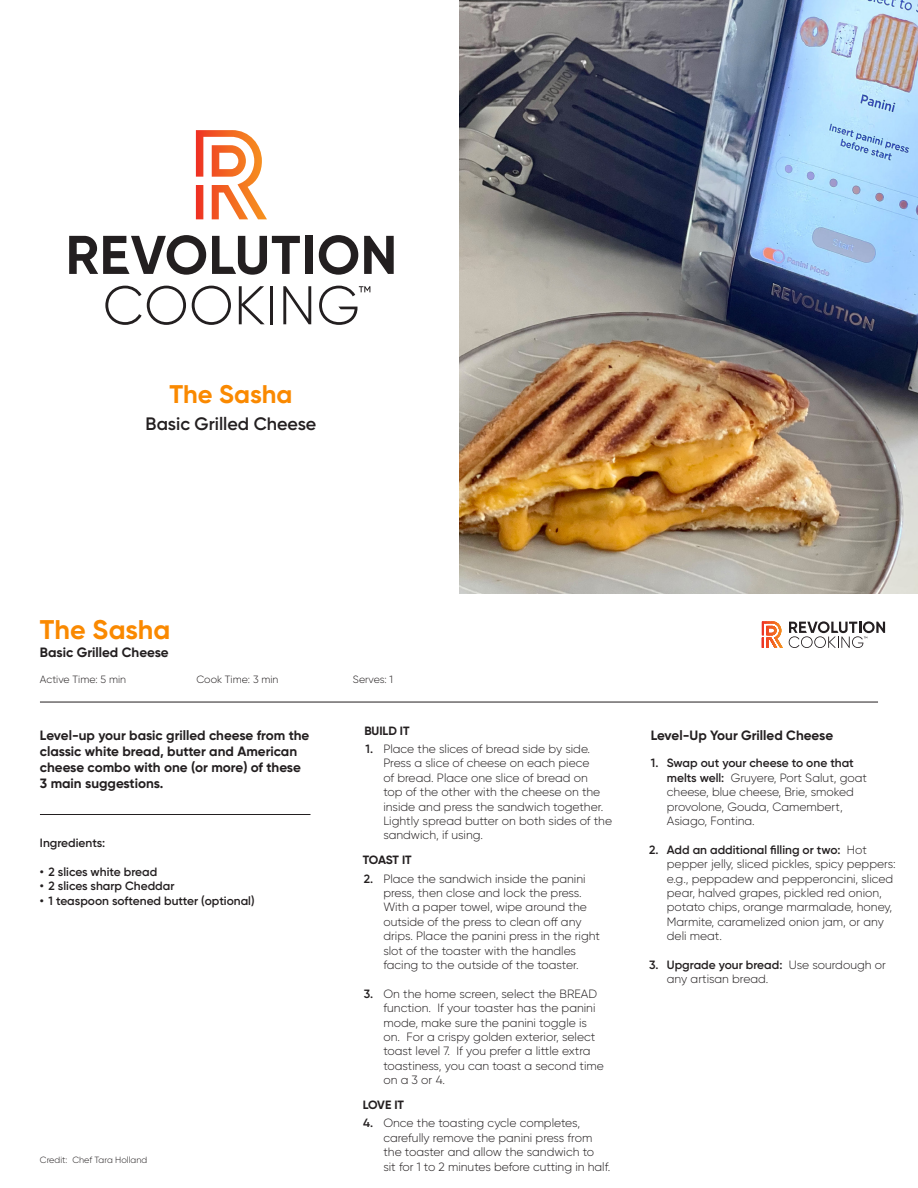
<style>
.page{position:relative;width:918px;height:1188px;background:#fff}
.page>*{position:absolute;margin:0;border:0;box-sizing:border-box;transform-origin:0 0}
.t1{font:700 27px "Gilroy";color:#fa8900}
.t2{font:700 25.5px "Gilroy";color:#fa8900}
.t3{font:600 18px "Gilroy";color:#231f20}
.t4{font:700 13.5px/16.2px "Gilroy";color:#231f20}
.t5{font:300 12px/14.4px "Gilroy";color:#231f20}
.t6{font:600 12px "Gilroy";color:#231f20}
.t7{font:700 12px "Gilroy";letter-spacing:-.005em;color:#231f20}
.t8{font:300 10.5px "Gilroy";color:#231f20}
.t9{font:300 9px "Gilroy";color:#231f20}
.s1{font-weight:600}
</style>
<div class="page">
<img style="left:459px;top:0;width:459px;height:594px">
<svg style="left:196px;top:130px;width:71px;height:89px"></svg>
<svg style="left:69px;top:235px;width:137px;height:40px"></svg>
<svg style="left:212px;top:236px;width:88px;height:39px"></svg>
<div style="left:305px;top:236px;width:8px;height:38px;background:#231f20"></div>
<svg style="left:319px;top:235px;width:39px;height:40px"></svg>
<svg style="left:364px;top:236px;width:30px;height:38px"></svg>
<svg style="left:105px;top:286px;width:81px;height:39px"></svg>
<svg style="left:192px;top:286px;width:39px;height:39px"></svg>
<svg style="left:239px;top:286px;width:26px;height:38px"></svg>
<hr style="left:270px;top:286px;width:3px;height:38px;background:#231f20">
<svg style="left:283px;top:286px;width:28px;height:38px"></svg>
<svg style="left:319px;top:286px;width:51px;height:39px"></svg>
<hr style="left:40px;top:702px;width:838px;height:1px;background:#231f20">
<hr style="left:40px;top:814px;width:270px;height:1px;background:#231f20">
<svg style="left:762px;top:621px;width:123px;height:27px"></svg>
<p class="t2" style="left:169px;top:378px;width:125px">The Sasha</p>
<p class="t3" style="left:146px;top:413px;width:172px">Basic Grilled Cheese</p>
<p class="t1" style="left:40px;top:613px;width:132px">The Sasha</p>
<p class="t4" style="left:40px;top:644px;width:130px">Basic Grilled Cheese</p>
<p class="t8" style="left:40px;top:673px;width:88px">Active Time: 5 min</p>
<p class="t8" style="left:196px;top:673px;width:84px">Cook Time: 3 min</p>
<p class="t8" style="left:353px;top:673px;width:42px">Serves: 1</p>
<p class="t4" style="left:40px;top:727px;width:271px">Level-up your basic grilled cheese from the classic white bread, butter and American cheese combo with one (or more) of these</p>
<p class="t4" style="left:40px;top:775px;width:125px">3 main suggestions.</p>
<p class="t6" style="left:40px;top:836px;width:67px">Ingredients:</p>
<p class="t6" style="left:40px;top:864px;width:119px">• 2 slices white bread</p>
<p class="t6" style="left:40px;top:879px;width:136px">• 2 slices sharp Cheddar</p>
<p class="t6" style="left:40px;top:893px;width:216px">• 1 teaspoon softened butter (optional)</p>
<p class="t9" style="left:40px;top:1154px;width:109px">Credit: Chef Tara Holland</p>
<p class="t7" style="left:364px;top:724px;width:47px">BUILD IT</p>
<p class="t5" style="left:383px;top:741px;width:230px">Place the slices of bread side by side.<br>Press a slice of cheese on each piece<br>of bread. Place one slice of bread on<br>top of the other with the cheese on the inside and press the sandwich together.<br>Lightly spread butter on both sides of the sandwich, if using.</p>
<p class="t5" style="left:383px;top:871px;width:204px">Place the sandwich inside the panini press, then close and lock the press.</p>
<p class="t5" style="left:383px;top:900px;width:218px">With a paper towel, wipe around the outside of the press to clean off any drips. Place the panini press in the right slot of the toaster with the handles facing to the outside of the toaster.</p>
<p class="t5" style="left:383px;top:986px;width:222px">On the home screen, select the BREAD function. If your toaster has the panini mode, make sure the panini toggle is on. For a crispy golden exterior, select toast level 7. If you prefer a little extra toastiness, you can toast a second time on a 3 or 4.</p>
<p class="t5" style="left:383px;top:1116px;width:212px">Once the toasting cycle completes, carefully remove the panini press from the toaster and allow the sandwich to</p>
<p class="t5" style="left:383px;top:1159px;width:228px">sit for 1 to 2 minutes before cutting in half.</p>
<p class="t6" style="left:366px;top:741px;width:9px">1.</p>
<p class="t7" style="left:363px;top:853px;width:50px">TOAST IT</p>
<p class="t6" style="left:364px;top:871px;width:11px">2.</p>
<p class="t6" style="left:364px;top:986px;width:11px">3.</p>
<p class="t7" style="left:363px;top:1097px;width:43px">LOVE IT</p>
<p class="t6" style="left:363px;top:1116px;width:12px">4.</p>
<p class="t4" style="left:651px;top:727px;width:184px">Level-Up Your Grilled Cheese</p>
<p class="t6" style="left:651px;top:756px;width:9px">1.</p>
<p class="t6" style="left:649px;top:842px;width:11px">2.</p>
<p class="t6" style="left:649px;top:957px;width:11px">3.</p>
<p class="t6" style="left:667px;top:756px;width:188px">Swap out your cheese to one that</p>
<p class="t5" style="left:667px;top:770px;width:202px"><span class="s1">melts well:</span> Gruyere, Port Salut, goat cheese, blue cheese, Brie, smoked provolone, Gouda, Camembert,</p>
<p class="t5" style="left:667px;top:813px;width:89px">Asiago, Fontina.</p>
<p class="t5" style="left:667px;top:842px;width:230px"><span class="s1">Add an additional filling or two:</span> Hot pepper jelly, sliced pickles, spicy peppers: e.g., peppadew and pepperoncini, sliced pear, halved grapes, pickled red onion, potato chips, orange marmalade, honey, Marmite, caramelized onion jam, or any deli meat.</p>
<p class="t5" style="left:667px;top:957px;width:221px"><span class="s1">Upgrade your bread:</span> Use sourdough or any artisan bread.</p>
</div>
